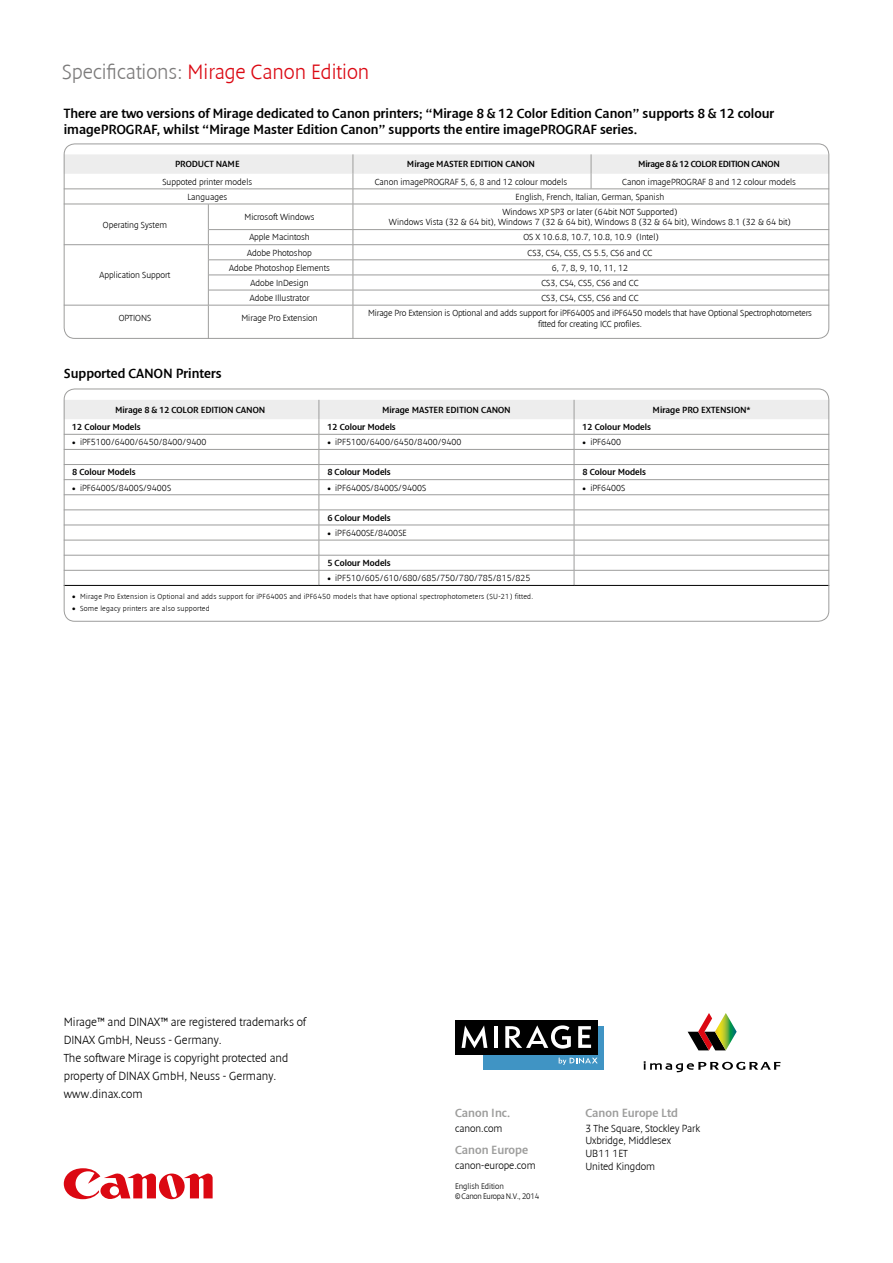
<style>
.page{position:relative;width:893px;height:1263px;background:#fff}
.page>*{position:absolute;margin:0;border:0;box-sizing:border-box;transform-origin:0 0}
.t1{font:300 21px "Denda New";color:#db0812}
.t2{font:13.5px/16.5px "Denda New";color:#000}
.t3{font:300 12px/18px "Denda New";color:#000}
.t4{font:12px "Denda New";color:#9d9d9c}
.t5{font:300 10.5px/12.8px "Denda New";color:#000}
.t6{font:300 9px/10.5px "Denda New";color:#000;text-align:center}
.t7{font:9px "Denda New";color:#000}
.t8{font:9px "Denda New";letter-spacing:-.03em;color:#000}
.t9{font:300 8.25px/9.8px "Denda New";letter-spacing:-.015em;color:#000}
.t10{font:300 7.5px "Denda New";letter-spacing:.03em;color:#000}
.s1{color:#7c7b7b}
</style>
<div class="page">
<svg style="left:64px;top:1168px;width:149px;height:31px"></svg>
<hr style="left:208px;top:305px;width:1px;height:34px;background:#9d9d9c">
<hr style="left:353px;top:305px;width:1px;height:34px;background:#9d9d9c">
<hr style="left:64px;top:305px;width:144px;height:1px;background:#9d9d9c">
<hr style="left:208px;top:305px;width:145px;height:1px;background:#9d9d9c">
<hr style="left:353px;top:305px;width:238px;height:1px;background:#9d9d9c">
<hr style="left:591px;top:305px;width:238px;height:1px;background:#9d9d9c">
<svg style="left:66px;top:154px;width:761px;height:151px"></svg>
<svg style="left:66px;top:400px;width:761px;height:185px"></svg>
<hr style="left:64px;top:434px;width:255px;height:1px;background:#9d9d9c">
<hr style="left:319px;top:434px;width:255px;height:1px;background:#9d9d9c">
<hr style="left:574px;top:434px;width:255px;height:1px;background:#9d9d9c">
<hr style="left:64px;top:449px;width:255px;height:1px;background:#9d9d9c">
<hr style="left:319px;top:449px;width:255px;height:1px;background:#9d9d9c">
<hr style="left:574px;top:449px;width:255px;height:1px;background:#9d9d9c">
<hr style="left:64px;top:464px;width:255px;height:1px;background:#9d9d9c">
<hr style="left:319px;top:464px;width:255px;height:1px;background:#9d9d9c">
<hr style="left:574px;top:464px;width:255px;height:1px;background:#9d9d9c">
<hr style="left:64px;top:479px;width:255px;height:1px;background:#9d9d9c">
<hr style="left:319px;top:479px;width:255px;height:1px;background:#9d9d9c">
<hr style="left:574px;top:479px;width:255px;height:1px;background:#9d9d9c">
<hr style="left:64px;top:494px;width:255px;height:1px;background:#9d9d9c">
<hr style="left:319px;top:494px;width:255px;height:1px;background:#9d9d9c">
<hr style="left:574px;top:494px;width:255px;height:1px;background:#9d9d9c">
<hr style="left:64px;top:510px;width:255px;height:1px;background:#9d9d9c">
<hr style="left:319px;top:510px;width:255px;height:1px;background:#9d9d9c">
<hr style="left:574px;top:510px;width:255px;height:1px;background:#9d9d9c">
<hr style="left:64px;top:525px;width:255px;height:1px;background:#9d9d9c">
<hr style="left:319px;top:525px;width:255px;height:1px;background:#9d9d9c">
<hr style="left:574px;top:525px;width:255px;height:1px;background:#9d9d9c">
<hr style="left:64px;top:540px;width:255px;height:1px;background:#9d9d9c">
<hr style="left:319px;top:540px;width:255px;height:1px;background:#9d9d9c">
<hr style="left:574px;top:540px;width:255px;height:1px;background:#9d9d9c">
<hr style="left:64px;top:555px;width:255px;height:1px;background:#9d9d9c">
<hr style="left:319px;top:555px;width:255px;height:1px;background:#9d9d9c">
<hr style="left:574px;top:555px;width:255px;height:1px;background:#9d9d9c">
<hr style="left:64px;top:570px;width:255px;height:1px;background:#9d9d9c">
<hr style="left:319px;top:570px;width:255px;height:1px;background:#9d9d9c">
<hr style="left:574px;top:570px;width:255px;height:1px;background:#9d9d9c">
<hr style="left:64px;top:585px;width:255px;height:1px;background:#000">
<hr style="left:319px;top:585px;width:255px;height:1px;background:#000">
<hr style="left:574px;top:585px;width:255px;height:1px;background:#000">
<div style="left:484px;top:1026px;width:120px;height:44px;background:#4094c4"></div>
<div style="left:455px;top:1019px;width:143px;height:35px;background:#000"></div>
<svg style="left:559px;top:1057px;width:39px;height:8px"></svg>
<svg style="left:462px;top:1025px;width:25px;height:23px"></svg>
<hr style="left:494px;top:1026px;width:3px;height:22px;background:#fff">
<svg style="left:505px;top:1025px;width:66px;height:24px"></svg>
<svg style="left:578px;top:1026px;width:13px;height:22px"></svg>
<svg style="left:644px;top:1061px;width:136px;height:11px"></svg>
<svg style="left:688px;top:1013px;width:48px;height:37px"></svg>
<div style="left:64px;top:389px;width:765px;height:233px;border:1px solid #9d9d9c;border-radius:11px"></div>
<div style="left:64px;top:144px;width:765px;height:195px;border:1px solid #9d9d9c;border-radius:11px"></div>
<h1 class="t1" style="left:62px;top:61px;width:308px"><span class="s1">Specifications:</span> Mirage Canon Edition</h1>
<h2 class="t2" style="left:64px;top:105px;width:712px">There are two versions of Mirage dedicated to Canon printers; “Mirage 8 &amp; 12 Color Edition Canon” supports 8 &amp; 12 colour imagePROGRAF, whilst “Mirage Master Edition Canon” supports the entire imagePROGRAF series.</h2>
<p class="t7" style="left:175px;top:159px;width:66px">PRODUCT NAME</p>
<p class="t7" style="left:407px;top:159px;width:130px">Mirage MASTER EDITION CANON</p>
<p class="t8" style="left:638px;top:159px;width:143px">Mirage 8 &amp; 12 COLOR EDITION CANON</p>
<p class="t6" style="left:162px;top:176px;width:91px">Suppoted printer models</p>
<p class="t6" style="left:375px;top:176px;width:194px">Canon imagePROGRAF 5, 6, 8 and 12 colour models</p>
<p class="t6" style="left:622px;top:176px;width:175px">Canon imagePROGRAF 8 and 12 colour models</p>
<p class="t6" style="left:187px;top:192px;width:41px">Languages</p>
<p class="t6" style="left:516px;top:192px;width:150px">English, French, Italian, German, Spanish</p>
<p class="t6" style="left:103px;top:219px;width:66px">Operating System</p>
<p class="t6" style="left:245px;top:212px;width:71px">Microsoft Windows</p>
<p class="t6" style="left:389px;top:207px;width:403px">Windows XP SP3 or later (64bit NOT Supported)<br>Windows Vista (32 &amp; 64 bit), Windows 7 (32 &amp; 64 bit), Windows 8 (32 &amp; 64 bit), Windows 8.1 (32 &amp; 64 bit)</p>
<p class="t6" style="left:249px;top:232px;width:62px">Apple Macintosh</p>
<p class="t6" style="left:523px;top:232px;width:137px">OS X 10.6.8, 10.7, 10.8, 10.9 (Intel)</p>
<p class="t6" style="left:100px;top:270px;width:72px">Application Support</p>
<p class="t6" style="left:247px;top:247px;width:66px">Adobe Photoshop</p>
<p class="t6" style="left:527px;top:247px;width:126px">CS3, CS4, CS5, CS 5.5, CS6 and CC</p>
<p class="t6" style="left:229px;top:262px;width:102px">Adobe Photoshop Elements</p>
<p class="t6" style="left:552px;top:262px;width:78px">6, 7, 8, 9, 10, 11, 12</p>
<p class="t6" style="left:251px;top:278px;width:59px">Adobe InDesign</p>
<p class="t6" style="left:541px;top:278px;width:99px">CS3, CS4, CS5, CS6 and CC</p>
<p class="t6" style="left:250px;top:293px;width:61px">Adobe Illustrator</p>
<p class="t6" style="left:541px;top:293px;width:99px">CS3, CS4, CS5, CS6 and CC</p>
<p class="t6" style="left:119px;top:313px;width:34px">OPTIONS</p>
<p class="t6" style="left:241px;top:313px;width:78px">Mirage Pro Extension</p>
<p class="t6" style="left:368px;top:308px;width:445px">Mirage Pro Extension is Optional and adds support for iPF6400S and iPF6450 models that have Optional Spectrophotometers fitted for creating ICC profiles.</p>
<h2 class="t2" style="left:64px;top:365px;width:159px">Supported CANON Printers</h2>
<p class="t7" style="left:115px;top:405px;width:152px">Mirage 8 &amp; 12 COLOR EDITION CANON</p>
<p class="t7" style="left:382px;top:405px;width:130px">Mirage MASTER EDITION CANON</p>
<p class="t7" style="left:653px;top:405px;width:100px">Mirage PRO EXTENSION*</p>
<p class="t7" style="left:72px;top:422px;width:70px">12 Colour Models</p>
<p class="t7" style="left:327px;top:422px;width:70px">12 Colour Models</p>
<p class="t7" style="left:583px;top:422px;width:70px">12 Colour Models</p>
<p class="t6" style="left:72px;top:437px;width:136px">• iPF5100/6400/6450/8400/9400</p>
<p class="t6" style="left:327px;top:437px;width:136px">• iPF5100/6400/6450/8400/9400</p>
<p class="t6" style="left:583px;top:437px;width:40px">• iPF6400</p>
<p class="t7" style="left:72px;top:467px;width:65px">8 Colour Models</p>
<p class="t7" style="left:327px;top:467px;width:65px">8 Colour Models</p>
<p class="t7" style="left:583px;top:467px;width:65px">8 Colour Models</p>
<p class="t6" style="left:72px;top:482px;width:100px">• iPF6400S/8400S/9400S</p>
<p class="t6" style="left:327px;top:482px;width:100px">• iPF6400S/8400S/9400S</p>
<p class="t6" style="left:583px;top:482px;width:44px">• iPF6400S</p>
<p class="t7" style="left:327px;top:513px;width:65px">6 Colour Models</p>
<p class="t6" style="left:327px;top:528px;width:81px">• iPF6400SE/8400SE</p>
<p class="t7" style="left:327px;top:558px;width:65px">5 Colour Models</p>
<p class="t6" style="left:327px;top:573px;width:205px">• iPF510/605/610/680/685/750/780/785/815/825</p>
<p class="t10" style="left:72px;top:593px;width:462px">• Mirage Pro Extension is Optional and adds support for iPF6400S and iPF6450 models that have optional spectrophotometers (SU-21) fitted.</p>
<p class="t10" style="left:72px;top:604px;width:139px">• Some legacy printers are also supported</p>
<h3 class="t3" style="left:64px;top:1013px;width:244px">Mirage™ and DINAX™ are registered trademarks of DINAX GmbH, Neuss - Germany.<br>The software Mirage is copyright protected and property of DINAX GmbH, Neuss - Germany. www.dinax.com</h3>
<h3 class="t4" style="left:455px;top:1106px;width:57px">Canon Inc.</h3>
<p class="t5" style="left:455px;top:1122px;width:49px">canon.com</p>
<h3 class="t4" style="left:455px;top:1143px;width:75px">Canon Europe</h3>
<p class="t5" style="left:455px;top:1159px;width:82px">canon-europe.com</p>
<p class="t9" style="left:455px;top:1181px;width:86px">English Edition<br>© Canon Europa N.V., 2014</p>
<h3 class="t4" style="left:585px;top:1106px;width:94px">Canon Europe Ltd</h3>
<p class="t5" style="left:585px;top:1122px;width:116px">3 The Square, Stockley Park<br>Uxbridge, Middlesex<br>UB11 1ET<br>United Kingdom</p>
</div>
